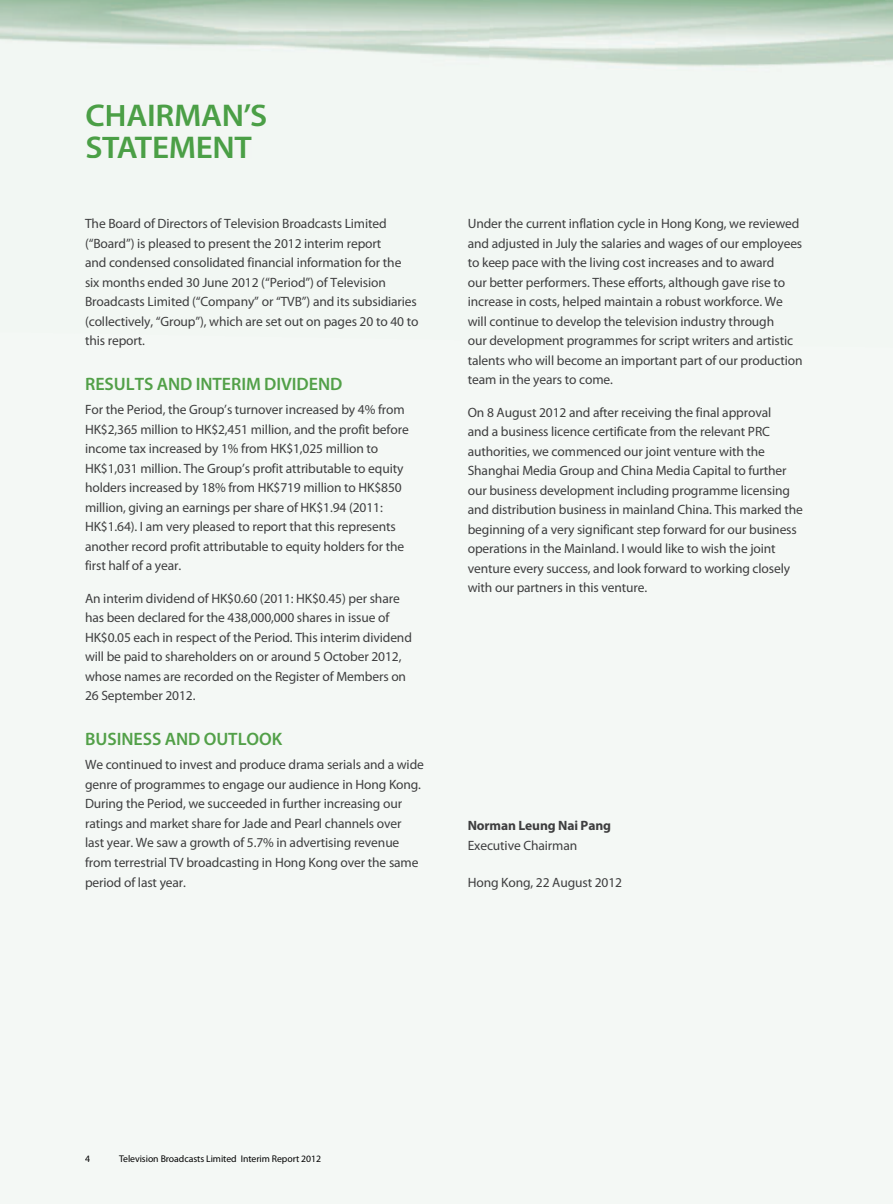
<style>
.page{position:relative;width:893px;height:1204px;background:#fff}
.page>*{position:absolute;margin:0;border:0;box-sizing:border-box;transform-origin:0 0}
.t1{font:600 31.5px/31.5px "Myriad Pro";letter-spacing:-.01em;color:#4b9f46;scale:1.05 1}
.t2{font:600 18px "Myriad Pro";letter-spacing:-.005em;color:#52a048}
.t3{font:13.5px/19.5px "Myriad Pro";letter-spacing:-.01em;color:#3e3e3f}
.t4{font:700 13.5px "Myriad Pro";letter-spacing:-.01em;color:#3e3e3f}
.t5{font:9.75px "Myriad Pro";letter-spacing:-.005em;color:#030303}
</style>
<div class="page">
<div style="left:0;top:0;width:893px;height:1203px;background:#f4f8f5"></div>
<h1 class="t1" style="left:85px;top:103px;width:175px">CHAIRMAN’S<br>STATEMENT</h1>
<p class="t3" style="left:85px;top:215px;width:335px">The Board of Directors of Television Broadcasts Limited (“Board”) is pleased to present the 2012 interim report<br>and condensed consolidated financial information for the six months ended 30 June 2012 (“Period”) of Television Broadcasts Limited (“Company” or “TVB”) and its subsidiaries (collectively, “Group”), which are set out on pages 20 to 40 to this report.</p>
<h2 class="t2" style="left:85px;top:377px;width:259px">RESULTS AND INTERIM DIVIDEND</h2>
<p class="t3" style="left:85px;top:401px;width:325px">For the Period, the Group’s turnover increased by 4% from HK$2,365 million to HK$2,451 million, and the profit before income tax increased by 1% from HK$1,025 million to HK$1,031 million. The Group’s profit attributable to equity holders increased by 18% from HK$719 million to HK$850 million, giving an earnings per share of HK$1.94 (2011:<br>HK$1.64). I am very pleased to report that this represents another record profit attributable to equity holders for the first half of a year.</p>
<p class="t3" style="left:85px;top:590px;width:328px">An interim dividend of HK$0.60 (2011: HK$0.45) per share has been declared for the 438,000,000 shares in issue of HK$0.05 each in respect of the Period. This interim dividend will be paid to shareholders on or around 5 October 2012, whose names are recorded on the Register of Members on 26 September 2012.</p>
<h2 class="t2" style="left:85px;top:732px;width:198px">BUSINESS AND OUTLOOK</h2>
<p class="t3" style="left:85px;top:756px;width:340px">We continued to invest and produce drama serials and a wide genre of programmes to engage our audience in Hong Kong.<br>During the Period, we succeeded in further increasing our ratings and market share for Jade and Pearl channels over last year. We saw a growth of 5.7% in advertising revenue from terrestrial TV broadcasting in Hong Kong over the same period of last year.</p>
<p class="t3" style="left:468px;top:215px;width:336px">Under the current inflation cycle in Hong Kong, we reviewed and adjusted in July the salaries and wages of our employees to keep pace with the living cost increases and to award<br>our better performers. These efforts, although gave rise to increase in costs, helped maintain a robust workforce. We will continue to develop the television industry through<br>our development programmes for script writers and artistic talents who will become an important part of our production team in the years to come.</p>
<p class="t3" style="left:468px;top:404px;width:337px">On 8 August 2012 and after receiving the final approval<br>and a business licence certificate from the relevant PRC authorities, we commenced our joint venture with the Shanghai Media Group and China Media Capital to further our business development including programme licensing and distribution business in mainland China. This marked the beginning of a very significant step forward for our business operations in the Mainland. I would like to wish the joint venture every success, and look forward to working closely with our partners in this venture.</p>
<p class="t4" style="left:468px;top:820px;width:145px">Norman Leung Nai Pang</p>
<p class="t3" style="left:468px;top:836px;width:111px">Executive Chairman</p>
<p class="t3" style="left:468px;top:873px;width:156px">Hong Kong, 22 August 2012</p>
<p class="t5" style="left:85px;top:1154px;width:7px">4</p>
<p class="t5" style="left:119px;top:1154px;width:204px">Television Broadcasts Limited Interim Report 2012</p>
</div>
